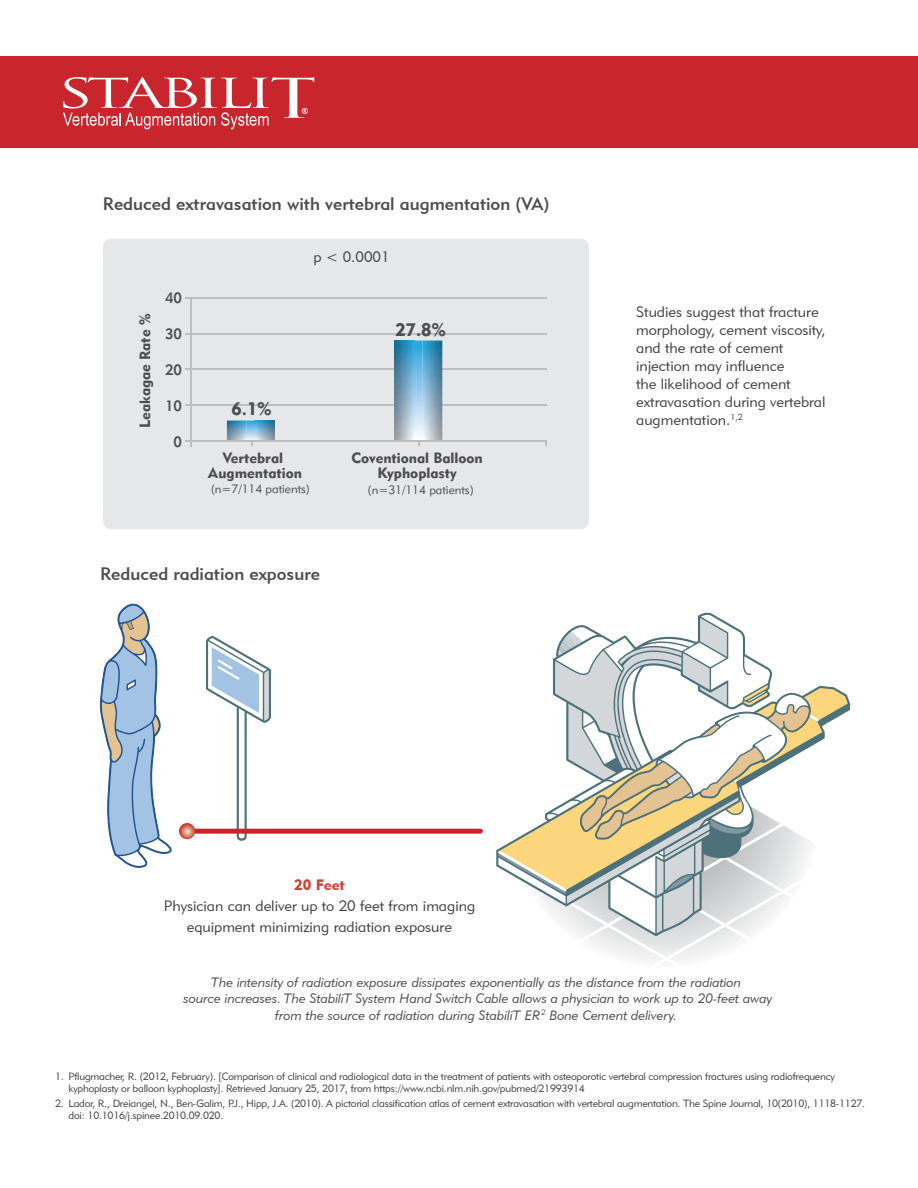
<style>
.page{position:relative;width:918px;height:1188px;background:#fff}
.page>*{position:absolute;margin:0;border:0;box-sizing:border-box;transform-origin:0 0}
.t1{font:18px "Geometric 415 BT Medium A";color:#4d4d4f}
.t2{font:17.85px "Geometric 415 BT Black A";color:#4d4d4f}
.t3{font:15px/18px "Geometric 415 BT Lite A";color:#414042}
.t4{font:15px "Geometric 415 BT Black A";color:#ce4236}
.t5{font:14.85px/15px "Geometric 415 BT Black A";color:#4d4d4f;text-align:center}
.t6{font:14.85px "Geometric 415 BT Medium A";color:#4d4d4f}
.t7{font:13.5px/16.5px "Geometric 415 BT Lite Italic A";color:#4d4d4f;text-align:center}
.t8{font:12px "Geometric 415 BT Lite A";color:#4d4d4f}
.t9{font:10.5px/12px "Geometric 415 BT Lite A";letter-spacing:-.02em;color:#414042}
</style>
<div class="page">
<div style="left:103px;top:239px;width:486px;height:290px;background:#e6e7e8;border-radius:9px"></div>
<svg style="left:206px;top:636px;width:65px;height:205px"></svg>
<div style="left:187px;top:829px;width:293px;height:5px;background:#c9252c"></div>
<svg style="left:100px;top:603px;width:72px;height:265px"></svg>
<svg style="left:434px;top:614px;width:417px;height:348px"></svg>
<svg style="left:179px;top:823px;width:16px;height:16px"></svg>
<hr style="left:185px;top:369px;width:362px;height:1px;background:#bcbec0">
<hr style="left:185px;top:405px;width:362px;height:1px;background:#bcbec0">
<hr style="left:185px;top:298px;width:362px;height:1px;background:#bcbec0">
<hr style="left:185px;top:333px;width:362px;height:2px;background:#bcbec0">
<hr style="left:185px;top:440px;width:362px;height:2px;background:#bcbec0">
<hr style="left:190px;top:298px;width:2px;height:148px;background:#bcbec0">
<svg style="left:227px;top:421px;width:48px;height:25px"></svg>
<svg style="left:395px;top:341px;width:47px;height:105px;background:#82afc9"></svg>
<div style="left:0;top:56px;width:918px;height:91px;background:#c9252c"></div>
<svg style="left:63px;top:77px;width:251px;height:52px"></svg>
<h1 class="t1" style="left:103px;top:193px;width:448px">Reduced extravasation with vertebral augmentation (VA)</h1>
<h3 class="t3" style="left:314px;top:248px;width:78px">p &lt; 0.0001</h3>
<h3 class="t6" style="left:165px;top:289px;width:18px">40</h3>
<h3 class="t6" style="left:165px;top:325px;width:18px">30</h3>
<h3 class="t6" style="left:165px;top:361px;width:18px">20</h3>
<h3 class="t6" style="left:165px;top:397px;width:18px">10</h3>
<h3 class="t6" style="left:174px;top:433px;width:10px">0</h3>
<h3 class="t5" style="left:137px;top:428px;width:115px;rotate:-90deg">Leakagae Rate %</h3>
<h2 class="t2" style="left:395px;top:319px;width:52px">27.8%</h2>
<h2 class="t2" style="left:232px;top:398px;width:41px">6.1%</h2>
<h3 class="t5" style="left:208px;top:450px;width:95px">Vertebral<br>Augmentation</h3>
<h3 class="t5" style="left:351px;top:450px;width:133px">Coventional Balloon<br>Kyphoplasty</h3>
<p class="t8" style="left:211px;top:482px;width:100px">(n=7/114 patients)</p>
<p class="t8" style="left:368px;top:483px;width:107px">(n=31/114 patients)</p>
<h1 class="t1" style="left:100px;top:563px;width:221px">Reduced radiation exposure</h1>
<h3 class="t3" style="left:636px;top:302px;width:191px">Studies suggest that fracture morphology, cement viscosity, and the rate of cement injection may influence<br>the likelihood of cement extravasation during vertebral augmentation.<sup>1,2</sup></h3>
<h3 class="t4" style="left:294px;top:875px;width:52px">20 Feet</h3>
<h3 class="t3" style="left:164px;top:895px;width:313px;line-height:21px;text-align:center">Physician can deliver up to 20 feet from imaging equipment minimizing radiation exposure</h3>
<p class="t7" style="left:184px;top:974px;width:590px">The intensity of radiation exposure dissipates exponentially as the distance from the radiation<br>source increases. The StabiliT System Hand Switch Cable allows a physician to work up to 20-feet away from the source of radiation during StabiliT ER<sup>2</sup> Bone Cement delivery.</p>
<p class="t9" style="left:69px;top:1070px;width:768px;text-indent:-14px">1. Pflugmacher, R. (2012, February). [Comparison of clinical and radiological data in the treatment of patients with osteoporotic vertebral compression fractures using radiofrequency kyphoplasty or balloon kyphoplasty]. Retrieved January 25, 2017, from https://www.ncbi.nlm.nih.gov/pubmed/21993914</p>
<p class="t9" style="left:69px;top:1097px;width:798px;text-indent:-14px">2. Lador, R., Dreiangel, N., Ben-Galim, P.J., Hipp, J.A. (2010). A pictorial classification atlas of cement extravasation with vertebral augmentation. The Spine Journal, 10(2010), 1118-1127. doi: 10.1016/j.spinee.2010.09.020.</p>
</div>
